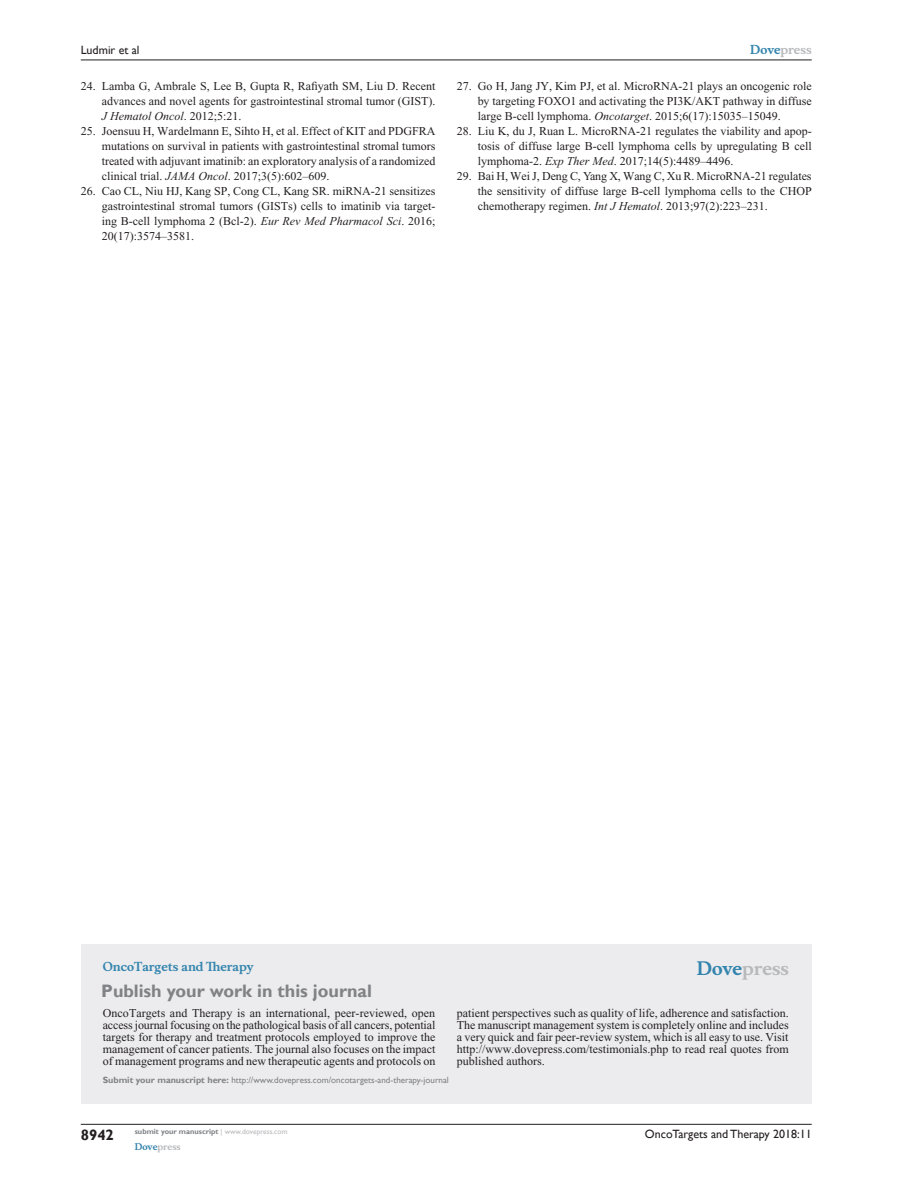
<style>
.page{position:relative;width:918px;height:1188px;background:#fff}
.page>*{position:absolute;margin:0;border:0;box-sizing:border-box;transform-origin:0 0}
.PromBx-H1{font:700 18px "Gill Sans";color:#808285}
.PromBx-Brand{font:700 18px "Musee";color:#b8b9bc}
.t1{font:700 15px "Gill Sans";color:#231f20}
.RefNL2{font:12px/15px "Times New Roman";color:#231f20;text-align:justify}
.PromBx-Tx{font:12px/12px "Times New Roman";color:#231f20;text-align:justify}
.t2{font:12px "Gill Sans";color:#231f20}
.PromBx-JrnlName{font:700 12px "Musee";color:#3485ae}
.t3{font:700 12px "Musee";color:#b8b9bc}
.PromBx-SubmitMssWebA{font:9px "Gill Sans";color:#808285}
.t4{font:700 9px "Musee";color:#b8b9bc}
.t5{font:700 7.5px "Gill Sans";color:#808285}
.s1{font-style:italic}
.s2{color:#3485ae}
.s3{font-weight:700}
.s4{font-weight:400;color:#b8b9bc}
</style>
<div class="page">
<div style="left:81px;top:944px;width:731px;height:159px;background:#ececee"></div>
<hr style="left:81px;top:1124px;width:731px;height:1px;background:#231f20">
<hr style="left:81px;top:60px;width:731px;height:1px;background:#231f20">
<p class="t2" style="left:81px;top:43px;width:60px">Ludmir et al</p>
<p class="RefNL2" style="left:102px;top:79px;width:335px;text-indent:-21px">24. Lamba G, Ambrale S, Lee B, Gupta R, Rafiyath SM, Liu D. Recent advances and novel agents for gastrointestinal stromal tumor (GIST).<br><span class="s1">J Hematol Oncol</span>. 2012;5:21.</p>
<p class="RefNL2" style="left:102px;top:124px;width:335px;text-indent:-21px">25. Joensuu H, Wardelmann E, Sihto H, et al. Effect of KIT and PDGFRA mutations on survival in patients with gastrointestinal stromal tumors treated with adjuvant imatinib: an exploratory analysis of a randomized clinical trial. <span class="s1">JAMA Oncol</span>. 2017;3(5):602–609.</p>
<p class="RefNL2" style="left:102px;top:184px;width:335px;text-indent:-21px">26. Cao CL, Niu HJ, Kang SP, Cong CL, Kang SR. miRNA-21 sensitizes gastrointestinal stromal tumors (GISTs) cells to imatinib via target&shy;ing B-cell lymphoma 2 (Bcl-2). <span class="s1">Eur Rev Med Pharmacol Sci</span>. 2016; 20(17):3574–3581.</p>
<p class="t3" style="left:750px;top:43px;width:63px"><span class="s2">Dove</span>press</p>
<p class="RefNL2" style="left:478px;top:79px;width:335px;text-indent:-21px">27. Go H, Jang JY, Kim PJ, et al. MicroRNA-21 plays an oncogenic role by targeting FOXO1 and activating the PI3K/AKT pathway in diffuse large B-cell lymphoma. <span class="s1">Oncotarget</span>. 2015;6(17):15035–15049.</p>
<p class="RefNL2" style="left:478px;top:124px;width:335px;text-indent:-21px">28. Liu K, du J, Ruan L. MicroRNA-21 regulates the viability and apop&shy;tosis of diffuse large B-cell lymphoma cells by upregulating B cell lymphoma-2. <span class="s1">Exp Ther Med</span>. 2017;14(5):4489–4496.</p>
<p class="RefNL2" style="left:478px;top:169px;width:335px;text-indent:-21px">29. Bai H, Wei J, Deng C, Yang X, Wang C, Xu R. MicroRNA-21 regulates the sensitivity of diffuse large B-cell lymphoma cells to the CHOP chemotherapy regimen. <span class="s1">Int J Hematol</span>. 2013;97(2):223–231.</p>
<p class="PromBx-JrnlName" style="left:103px;top:959px;width:152px">OncoTargets and Therapy</p>
<p class="PromBx-H1" style="left:101px;top:980px;width:272px">Publish your work in this journal</p>
<p class="PromBx-Brand" style="left:697px;top:958px;width:94px"><span class="s2">Dove</span>press</p>
<p class="PromBx-Tx" style="left:103px;top:1007px;width:334px">OncoTargets and Therapy is an international, peer-reviewed, open access journal focusing on the pathological basis of all cancers, potential targets for therapy and treatment protocols employed to improve the management of cancer patients. The journal also focuses on the impact of management programs and new therapeutic agents and protocols on</p>
<p class="PromBx-Tx" style="left:457px;top:1007px;width:333px">patient perspectives such as quality of life, adherence and satisfaction.<br>The manuscript management system is completely online and includes a very quick and fair peer-review system, which is all easy to use. Visit http://www.dovepress.com/testimonials.php to read real quotes from published authors.</p>
<p class="PromBx-SubmitMssWebA" style="left:103px;top:1075px;width:348px"><span class="s3">Submit your manuscript here:</span> http://www.dovepress.com/oncotargets-and-therapy-journal</p>
<p class="t1" style="left:81px;top:1126px;width:35px">8942</p>
<p class="t5" style="left:135px;top:1127px;width:154px">submit your manuscript <span class="s4">| www.dovepress.com</span></p>
<p class="t4" style="left:135px;top:1141px;width:48px"><span class="s2">Dove</span>press</p>
<p class="t2" style="left:645px;top:1127px;width:168px">OncoTargets and Therapy 2018:11</p>
</div>
